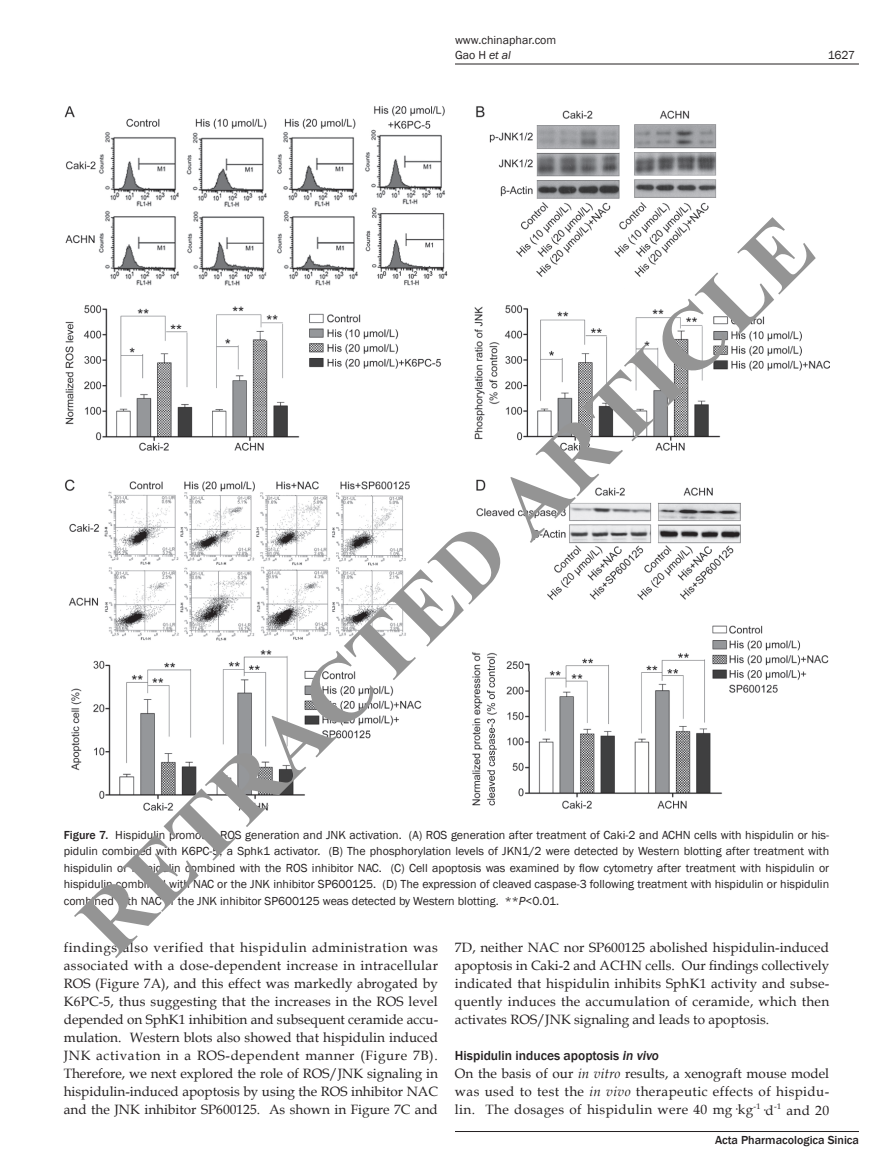
<style>
.page{position:relative;width:893px;height:1170px;background:#fff}
.page>*{position:absolute;margin:0;border:0;box-sizing:border-box;transform-origin:0 0}
.t1{font:700 90px "Times New Roman";color:#949494}
.t2{font:13.5px/18px "Book Antiqua";color:#231f20;text-align:justify}
.t3{font:500 13.5px "Franklin Gothic";color:#231f20}
.t4{font:12px/16.5px "Franklin Gothic";color:#231f20}
.t5{font:500 12px "Franklin Gothic";color:#231f20}
.s1{font-style:italic}
.s2{font-weight:500}
</style>
<div class="page">
<hr style="left:455px;top:64px;width:404px;height:1px;background:#231f20">
<hr style="left:455px;top:1131px;width:404px;height:1px;background:#231f20">
<img style="left:64px;top:106px;width:765px;height:705px">
<p class="t4" style="left:455px;top:33px;width:103px;line-height:15px">www.chinaphar.com<br>Gao H <span class="s1">et al</span></p>
<p class="t4" style="left:828px;top:47px;width:29px">1627</p>
<h1 class="t1" style="left:48px;top:891px;width:999px;rotate:-45deg">RETRACTED ARTICLE</h1>
<p class="t4" style="left:64px;top:826px;width:767px;text-align:justify"><span class="s2">Figure 7.</span> Hispidulin promotes ROS generation and JNK activation. (A) ROS generation after treatment of Caki-2 and ACHN cells with hispidulin or his&shy;pidulin combined with K6PC-5, a Sphk1 activator. (B) The phosphorylation levels of JKN1/2 were detected by Western blotting after treatment with hispidulin or hispidulin combined with the ROS inhibitor NAC. (C) Cell apoptosis was examined by flow cytometry after treatment with hispidulin or hispidulin combined with NAC or the JNK inhibitor SP600125. (D) The expression of cleaved caspase-3 following treatment with hispidulin or hispidulin combined with NAC or the JNK inhibitor SP600125 weas detected by Western blotting. **<span class="s1">P</span>&lt;0.01.</p>
<p class="t2" style="left:64px;top:938px;width:376px">findings also verified that hispidulin administration was associated with a dose-dependent increase in intracellular ROS (Figure 7A), and this effect was markedly abrogated by K6PC-5, thus suggesting that the increases in the ROS level depended on SphK1 inhibition and subsequent ceramide accu&shy;mulation. Western blots also showed that hispidulin induced JNK activation in a ROS-dependent manner (Figure 7B).<br>Therefore, we next explored the role of ROS/JNK signaling in hispidulin-induced apoptosis by using the ROS inhibitor NAC and the JNK inhibitor SP600125. As shown in Figure 7C and</p>
<p class="t2" style="left:455px;top:938px;width:376px">7D, neither NAC nor SP600125 abolished hispidulin-induced apoptosis in Caki-2 and ACHN cells. Our findings collectively indicated that hispidulin inhibits SphK1 activity and subse&shy;quently induces the accumulation of ceramide, which then activates ROS/JNK signaling and leads to apoptosis.</p>
<p class="t3" style="left:455px;top:1047px;width:206px">Hispidulin induces apoptosis <span class="s1">in vivo</span></p>
<p class="t2" style="left:455px;top:1064px;width:376px">On the basis of our <span class="s1">in vitro</span> results, a xenograft mouse model was used to test the <span class="s1">in vivo</span> therapeutic effects of hispidu&shy;lin. The dosages of hispidulin were 40 mg·kg<sup>-1</sup>·d<sup>-1</sup> and 20</p>
<p class="t5" style="left:715px;top:1132px;width:145px">Acta Pharmacologica Sinica</p>
</div>
